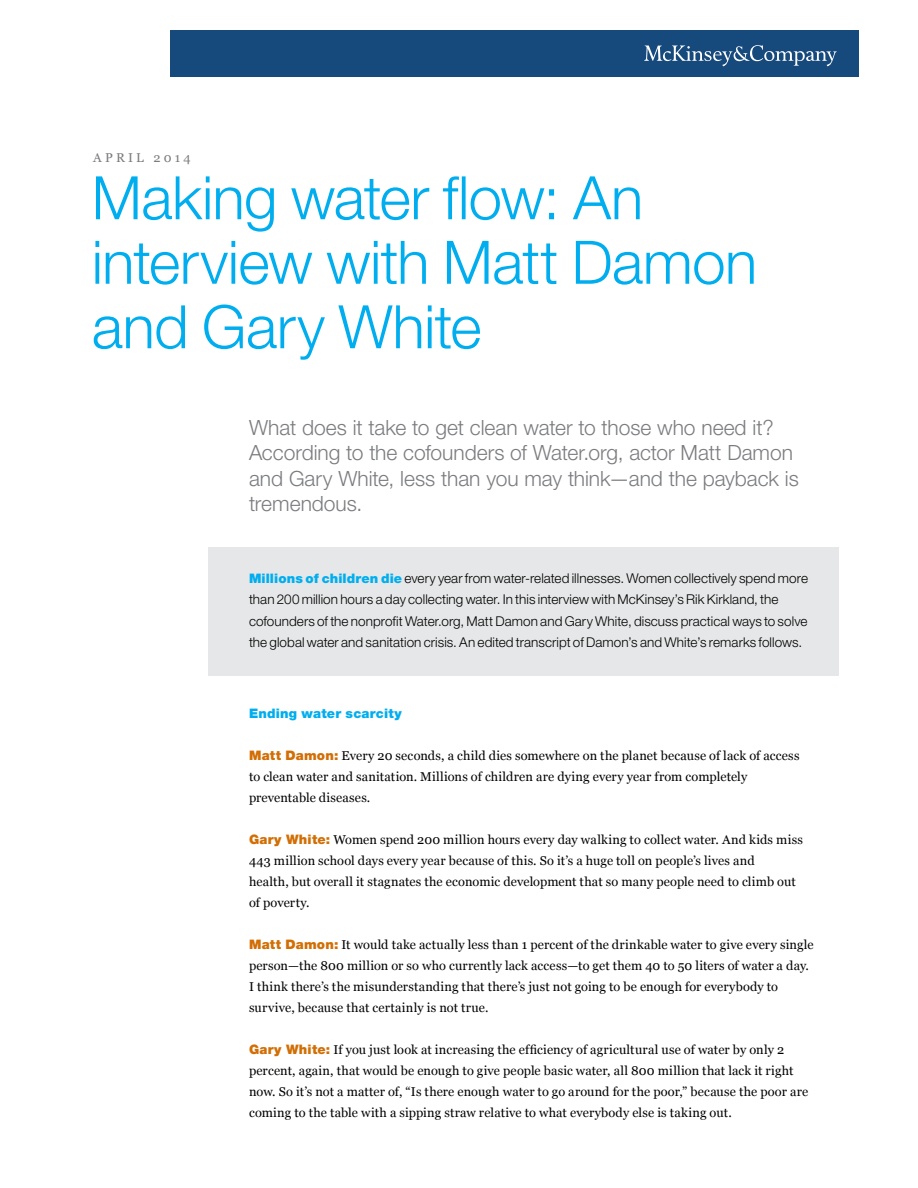
<style>
.page{position:relative;width:918px;height:1188px;background:#fff}
.page>*{position:absolute;margin:0;border:0;box-sizing:border-box;transform-origin:0 0}
.t1{font:300 60px/64.5px "Helvetica Neue LT Std";letter-spacing:-.01em;color:#00aeef}
.t2{font:300 21px/25.5px "Helvetica Neue LT Std";letter-spacing:-.005em;color:#7b7c7f}
.t3{font:300 13.5px/21px "Helvetica Neue LT Std";letter-spacing:.005em;color:#000}
.t4{font:900 13.2px "Helvetica Neue LT Std";letter-spacing:.015em;color:#00aeef}
.t5{font:12.75px/21px "Georgia";letter-spacing:.01em;color:#000}
.t6{font:12.75px "Georgia";letter-spacing:.25em;color:#7b7c7f}
.s1{font-weight:900;font-size:13.2px;color:#00aeef}
.s2{font-family:"Helvetica Neue LT Std";font-weight:900;font-size:13.2px;color:#d26e04}
</style>
<div class="page">
<div style="left:208px;top:548px;width:631px;height:128px;background:#e6e7e8"></div>
<div style="left:170px;top:30px;width:689px;height:47px;background:#174a7c"></div>
<svg style="left:644px;top:45px;width:193px;height:21px"></svg>
<p class="t6" style="left:93px;top:150px;width:99px">APRIL 2014</p>
<h1 class="t1" style="left:92px;top:164px;width:667px">Making water flow: An interview with Matt Damon and Gary White</h1>
<h2 class="t2" style="left:249px;top:414px;width:551px">What does it take to get clean water to those who need it?<br>According to the cofounders of Water.org, actor Matt Damon and Gary White, less than you may think—and the payback is tremendous.</h2>
<p class="t3" style="left:249px;top:568px;width:561px"><span class="s1">Millions of children die</span> every year from water-related illnesses. Women collectively spend more than 200 million hours a day collecting water. In this interview with McKinsey’s Rik Kirkland, the cofounders of the nonprofit Water.org, Matt Damon and Gary White, discuss practical ways to solve the global water and sanitation crisis. An edited transcript of Damon’s and White’s remarks follows.</p>
<p class="t4" style="left:249px;top:706px;width:154px">Ending water scarcity</p>
<p class="t5" style="left:249px;top:746px;width:552px"><span class="s2">Matt Damon:</span> Every 20 seconds, a child dies somewhere on the planet because of lack of access to clean water and sanitation. Millions of children are dying every year from completely preventable diseases.</p>
<p class="t5" style="left:249px;top:830px;width:555px"><span class="s2">Gary White:</span> Women spend 200 million hours every day walking to collect water. And kids miss 443 million school days every year because of this. So it’s a huge toll on people’s lives and<br>health, but overall it stagnates the economic development that so many people need to climb out of poverty.</p>
<p class="t5" style="left:249px;top:935px;width:566px"><span class="s2">Matt Damon:</span> It would take actually less than 1 percent of the drinkable water to give every single person—the 800 million or so who currently lack access—to get them 40 to 50 liters of water a day.<br>I think there’s the misunderstanding that there’s just not going to be enough for everybody to survive, because that certainly is not true.</p>
<p class="t5" style="left:249px;top:1040px;width:561px"><span class="s2">Gary White:</span> If you just look at increasing the efficiency of agricultural use of water by only 2 percent, again, that would be enough to give people basic water, all 800 million that lack it right now. So it’s not a matter of, “Is there enough water to go around for the poor,” because the poor are coming to the table with a sipping straw relative to what everybody else is taking out.</p>
</div>
